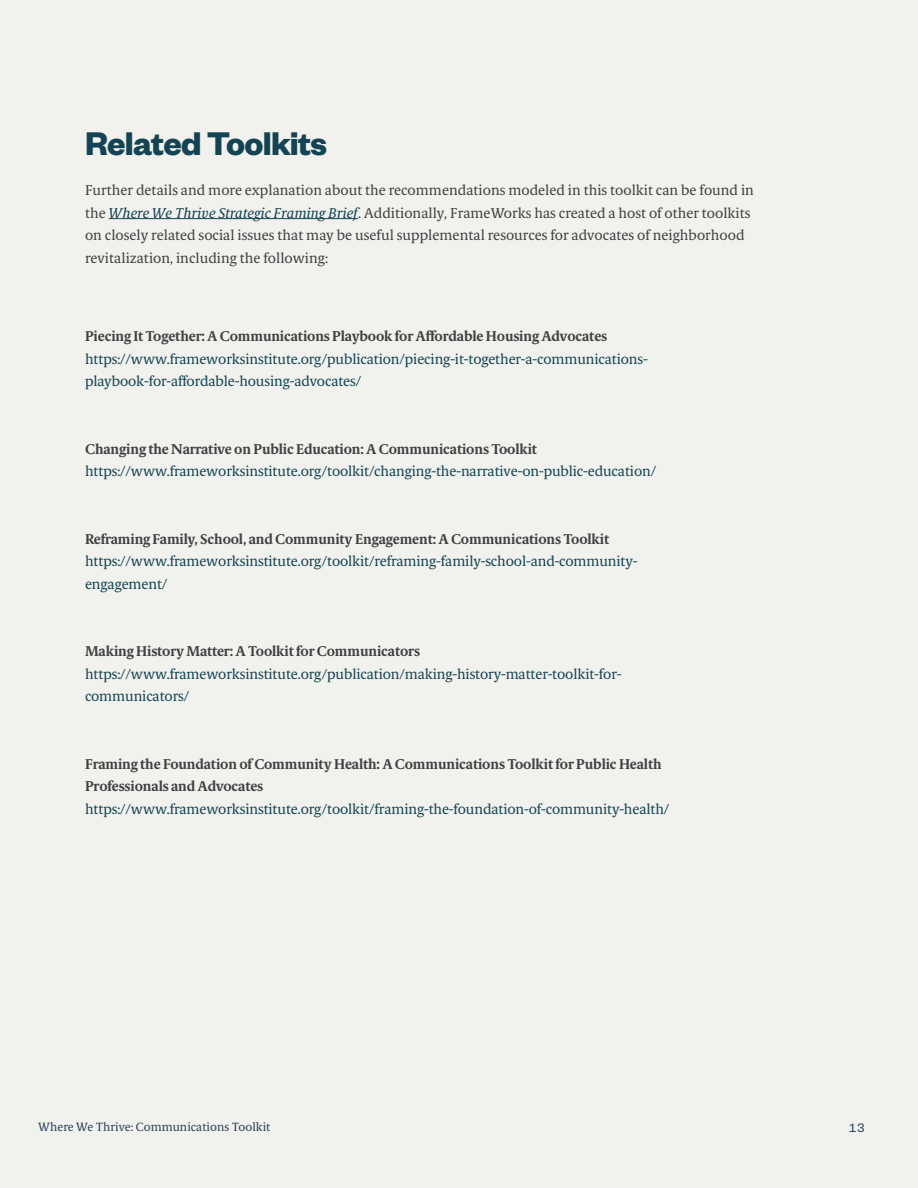
<style>
.page{position:relative;width:918px;height:1188px;background:#f1f1ed}
.page>*{position:absolute;margin:0;border:0;box-sizing:border-box;transform-origin:0 0}
.H1{font:700 36px "Founders Grotesk";letter-spacing:-.02em;color:#144453}
.Body{font:14.25px/22.5px "Berlingske Serif Tx";letter-spacing:-.01em;color:#144453}
.Body-2{font:14.25px/22.5px "Berlingske Serif Tx";color:#414042}
.Body-3{font:700 14.25px/22.5px "Berlingske Serif Tx";letter-spacing:-.01em;color:#414042}
.t1{font:13.5px "Founders Grotesk Mono";color:#2c405a}
.t2{font:12px "Berlingske Serif Tx";color:#2c405a}
.s1{font-style:italic;color:#144453}
.s2{font-weight:700;color:#414042}
.s3{font-weight:400;color:#144453}
</style>
<div class="page">
<hr style="left:109px;top:218px;width:249px;height:1px;background:#144453">
<p class="H1" style="left:85px;top:121px;width:243px">Related Toolkits</p>
<p class="Body-2" style="left:85px;top:179px;width:670px">Further details and more explanation about the recommendations modeled in this toolkit can be found in the <span class="s1">Where We Thrive Strategic Framing Brief</span>. Additionally, FrameWorks has created a host of other toolkits on closely related social issues that may be useful supplemental resources for advocates of neighborhood revitalization, including the following:</p>
<p class="Body" style="left:85px;top:325px;width:564px"><span class="s2">Piecing It Together: A Communications Playbook for Affordable Housing Advocates </span>https://www.frameworksinstitute.org/publication/piecing-it-together-a-communications&shy;playbook-for-affordable-housing-advocates/</p>
<p class="Body" style="left:85px;top:438px;width:573px"><span class="s2">Changing the Narrative on Public Education: A Communications Toolkit </span>https://www.frameworksinstitute.org/toolkit/changing-the-narrative-on-public-education/</p>
<p class="Body" style="left:85px;top:528px;width:554px"><span class="s2">Reframing Family, School, and Community Engagement: A Communications Toolkit </span>https://www.frameworksinstitute.org/toolkit/reframing-family-school-and-community&shy;engagement/</p>
<p class="Body" style="left:85px;top:640px;width:538px"><span class="s2">Making History Matter: A Toolkit for Communicators </span>https://www.frameworksinstitute.org/publication/making-history-matter-toolkit-for&shy;communicators/</p>
<p class="Body-3" style="left:85px;top:753px;width:586px">Framing the Foundation of Community Health: A Communications Toolkit for Public Health<br>Professionals and Advocates <span class="s3">https://www.frameworksinstitute.org/toolkit/framing-the-foundation-of-community-health/</span></p>
<p class="t2" style="left:38px;top:1118px;width:234px">Where We Thrive: Communications Toolkit</p>
<p class="t1" style="left:848px;top:1120px;width:18px">13</p>
</div>
